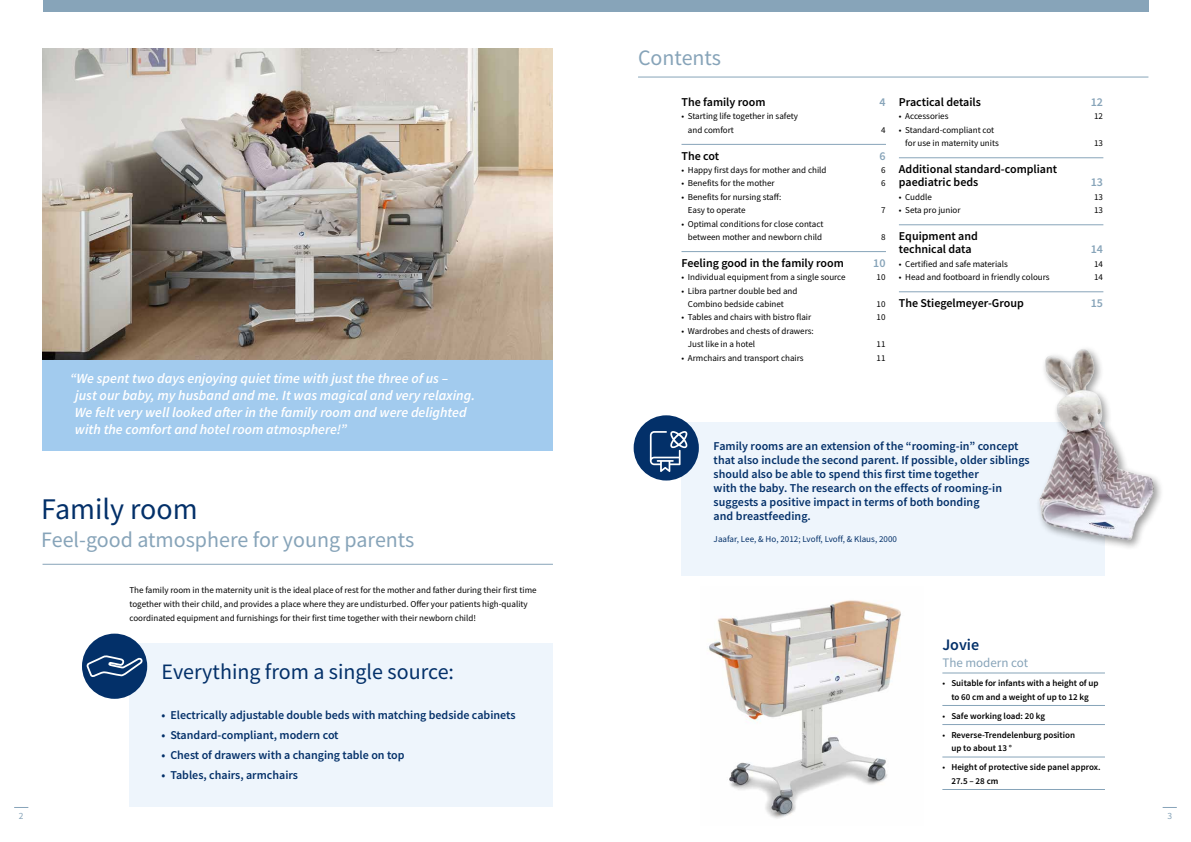
<style>
.page{position:relative;width:1191px;height:842px;background:#fff}
.page>*{position:absolute;margin:0;border:0;box-sizing:border-box;transform-origin:0 0}
.t1{font:30px "Source Sans Pro";color:#033069}
.t2{font:22px "Source Sans Pro";color:#87a4b9}
.t3{font:22px "Source Sans Pro";color:#033069}
.t4{font:600 16px "Source Sans Pro";color:#033069}
.t5{font:italic 600 14px/17px "Source Sans Pro";color:#fff}
.t6{font:13px "Source Sans Pro";color:#87a4b9}
.t7{font:600 12px/14px "Source Sans Pro";color:#033069}
.t8{font:600 12px/13.4px "Source Sans Pro";color:#000}
.t9{font:600 12px "Source Sans Pro";color:#87a4b9}
.t10{font:9.5px "Source Sans Pro";color:#87a4b9}
.t11{font:9px/13.4px "Source Sans Pro";color:#000}
.t12{font:600 9px/13.4px "Source Sans Pro";color:#000}
.t13{font:9px "Source Sans Pro";letter-spacing:.005em;color:#033069}
.s1{font-weight:400}
</style>
<div class="page">
<div style="left:43px;top:0;width:1105px;height:11px;background:#87a4b9"></div>
<img style="left:43px;top:48px;width:510px;height:312px">
<hr style="left:43px;top:564px;width:510px;height:1px;background:#87a4b9">
<hr style="left:638px;top:77px;width:510px;height:1px;background:#87a4b9">
<img style="left:709px;top:600px;width:192px;height:219px">
<div style="left:43px;top:360px;width:510px;height:91px;background:#a2cbee"></div>
<svg style="left:1162px;top:807px;width:14px;height:1px"></svg>
<svg style="left:14px;top:807px;width:14px;height:1px"></svg>
<div style="left:129px;top:643px;width:424px;height:164px;background:#eef5fc"></div>
<div style="left:681px;top:422px;width:424px;height:153px;background:#eef5fc"></div>
<div style="left:633px;top:415px;width:66px;height:65px;background:#033069;border-radius:50%"></div>
<svg style="left:650px;top:431px;width:37px;height:41px"></svg>
<div style="left:1035px;top:345px;width:129px;height:206px;background:#000;opacity:.4"></div>
<img style="left:1038px;top:349px;width:115px;height:192px">
<div style="left:82px;top:634px;width:65px;height:65px;background:#033069;border-radius:50%"></div>
<svg style="left:86px;top:654px;width:59px;height:25px"></svg>
<hr style="left:942px;top:673px;width:163px;height:1px;background:#87a4b9">
<hr style="left:942px;top:705px;width:163px;height:1px;background:#87a4b9">
<hr style="left:942px;top:724px;width:163px;height:1px;background:#87a4b9">
<hr style="left:942px;top:757px;width:163px;height:1px;background:#87a4b9">
<hr style="left:942px;top:789px;width:163px;height:1px;background:#87a4b9">
<hr style="left:681px;top:144px;width:205px;height:1px;background:#87a4b9">
<hr style="left:681px;top:251px;width:205px;height:1px;background:#87a4b9">
<hr style="left:899px;top:158px;width:204px;height:1px;background:#87a4b9">
<hr style="left:899px;top:225px;width:204px;height:1px;background:#87a4b9">
<hr style="left:899px;top:292px;width:204px;height:1px;background:#87a4b9">
<p class="t5" style="left:75px;top:369px;width:402px;text-indent:-5px">“We spent two days enjoying quiet time with just the three of us –<br>just our baby, my husband and me. It was magical and very relaxing.<br>We felt very well looked after in the family room and were delighted with the comfort and hotel room atmosphere!”</p>
<h1 class="t1" style="left:41px;top:490px;width:158px">Family room</h1>
<h2 class="t2" style="left:41px;top:525px;width:375px">Feel-good atmosphere for young parents</h2>
<p class="t11" style="left:129px;top:583px;width:409px;line-height:14px">The family room in the maternity unit is the ideal place of rest for the mother and father during their first time together with their child, and provides a place where they are undisturbed. Offer your patients high-quality coordinated equipment and furnishings for their first time together with their newborn child!</p>
<h2 class="t3" style="left:162px;top:658px;width:294px">Everything from a single source:</h2>
<h3 class="t7" style="left:162px;top:708px;width:355px">• Electrically adjustable double beds with matching bedside cabinets</h3>
<h3 class="t7" style="left:162px;top:728px;width:178px">• Standard-compliant, modern cot</h3>
<h3 class="t7" style="left:162px;top:748px;width:244px">• Chest of drawers with a changing table on top</h3>
<h3 class="t7" style="left:162px;top:768px;width:138px">• Tables, chairs, armchairs</h3>
<h2 class="t2" style="left:638px;top:43px;width:85px">Contents</h2>
<h3 class="t8" style="left:681px;top:95px;width:85px">The family room</h3>
<h3 class="t9" style="left:879px;top:94px;width:8px">4</h3>
<p class="t11" style="left:688px;top:110px;width:112px;text-indent:-6px">• Starting life together in safety and comfort</p>
<p class="t11" style="left:881px;top:123px;width:6px">4</p>
<h3 class="t8" style="left:681px;top:149px;width:39px">The cot</h3>
<h3 class="t9" style="left:879px;top:148px;width:8px">6</h3>
<p class="t11" style="left:681px;top:163px;width:146px">• Happy first days for mother and child</p>
<p class="t11" style="left:881px;top:163px;width:6px">6</p>
<p class="t11" style="left:681px;top:177px;width:95px">• Benefits for the mother</p>
<p class="t11" style="left:881px;top:177px;width:6px">6</p>
<p class="t11" style="left:688px;top:190px;width:95px;text-indent:-6px">• Benefits for nursing staff:<br>Easy to operate</p>
<p class="t11" style="left:881px;top:203px;width:6px">7</p>
<p class="t11" style="left:681px;top:217px;width:143px;text-align:center">• Optimal conditions for close contact between mother and newborn child</p>
<p class="t11" style="left:881px;top:230px;width:6px">8</p>
<h3 class="t8" style="left:681px;top:256px;width:164px">Feeling good in the family room</h3>
<h3 class="t9" style="left:873px;top:255px;width:14px">10</h3>
<p class="t11" style="left:681px;top:270px;width:166px">• Individual equipment from a single source</p>
<p class="t11" style="left:876px;top:270px;width:10px">10</p>
<p class="t11" style="left:688px;top:284px;width:111px;text-indent:-6px">• Libra partner double bed and<br>Combino bedside cabinet</p>
<p class="t11" style="left:876px;top:297px;width:10px">10</p>
<p class="t11" style="left:681px;top:311px;width:131px">• Tables and chairs with bistro flair</p>
<p class="t11" style="left:876px;top:311px;width:10px">10</p>
<p class="t11" style="left:688px;top:324px;width:127px;text-indent:-6px">• Wardrobes and chests of drawers:<br>Just like in a hotel</p>
<p class="t11" style="left:876px;top:337px;width:10px">11</p>
<p class="t11" style="left:681px;top:351px;width:124px">• Armchairs and transport chairs</p>
<p class="t11" style="left:876px;top:351px;width:10px">11</p>
<h3 class="t8" style="left:899px;top:95px;width:84px">Practical details</h3>
<h3 class="t9" style="left:1090px;top:94px;width:14px">12</h3>
<p class="t11" style="left:899px;top:110px;width:51px">• Accessories</p>
<p class="t11" style="left:1094px;top:110px;width:10px">12</p>
<p class="t11" style="left:905px;top:123px;width:95px;text-indent:-6px">• Standard-compliant cot for use in maternity units</p>
<p class="t11" style="left:1094px;top:136px;width:10px">13</p>
<h3 class="t8" style="left:899px;top:162px;width:160px">Additional standard-compliant paediatric beds</h3>
<h3 class="t9" style="left:1090px;top:175px;width:14px">13</h3>
<p class="t11" style="left:899px;top:190px;width:35px">• Cuddle</p>
<p class="t11" style="left:1094px;top:190px;width:10px">13</p>
<p class="t11" style="left:899px;top:203px;width:63px">• Seta pro junior</p>
<p class="t11" style="left:1094px;top:203px;width:10px">13</p>
<h3 class="t8" style="left:899px;top:229px;width:81px">Equipment and technical data</h3>
<h3 class="t9" style="left:1090px;top:242px;width:14px">14</h3>
<p class="t11" style="left:899px;top:257px;width:110px">• Certified and safe materials</p>
<p class="t11" style="left:1094px;top:257px;width:10px">14</p>
<p class="t11" style="left:899px;top:270px;width:152px">• Head and footboard in friendly colours</p>
<p class="t11" style="left:1094px;top:270px;width:10px">14</p>
<h3 class="t8" style="left:899px;top:296px;width:126px">The Stiegelmeyer-Group</h3>
<h3 class="t9" style="left:1090px;top:295px;width:14px">15</h3>
<p class="t7" style="left:713px;top:439px;width:318px">Family rooms are an extension of the “rooming-in” concept that also include the second parent. If possible, older siblings should also be able to spend this first time together<br>with the baby. The research on the effects of rooming-in suggests a positive impact in terms of both bonding<br>and breastfeeding.</p>
<p class="t13" style="left:713px;top:533px;width:185px">Jaafar, Lee, &amp; Ho, 2012; Lvoff, Lvoff, &amp; Klaus, 2000</p>
<h3 class="t4" style="left:942px;top:634px;width:38px">Jovie</h3>
<h3 class="t6" style="left:942px;top:654px;width:87px">The modern cot</h3>
<p class="t12" style="left:942px;top:676px;width:158px;text-align:center"><span class="s1">•</span> Suitable for infants with a height of up to 60 cm and a weight of up to 12 kg</p>
<p class="t12" style="left:942px;top:709px;width:104px"><span class="s1">•</span> Safe working load: 20 kg</p>
<p class="t12" style="left:951px;top:728px;width:125px;text-indent:-9px"><span class="s1">•</span> Reverse-Trendelenburg position up to about 13 °</p>
<p class="t12" style="left:951px;top:760px;width:151px;text-indent:-9px"><span class="s1">•</span> Height of protective side panel approx.<br>27.5 – 28 cm</p>
<p class="t10" style="left:19px;top:810px;width:6px">2</p>
<p class="t10" style="left:1167px;top:810px;width:6px">3</p>
</div>
